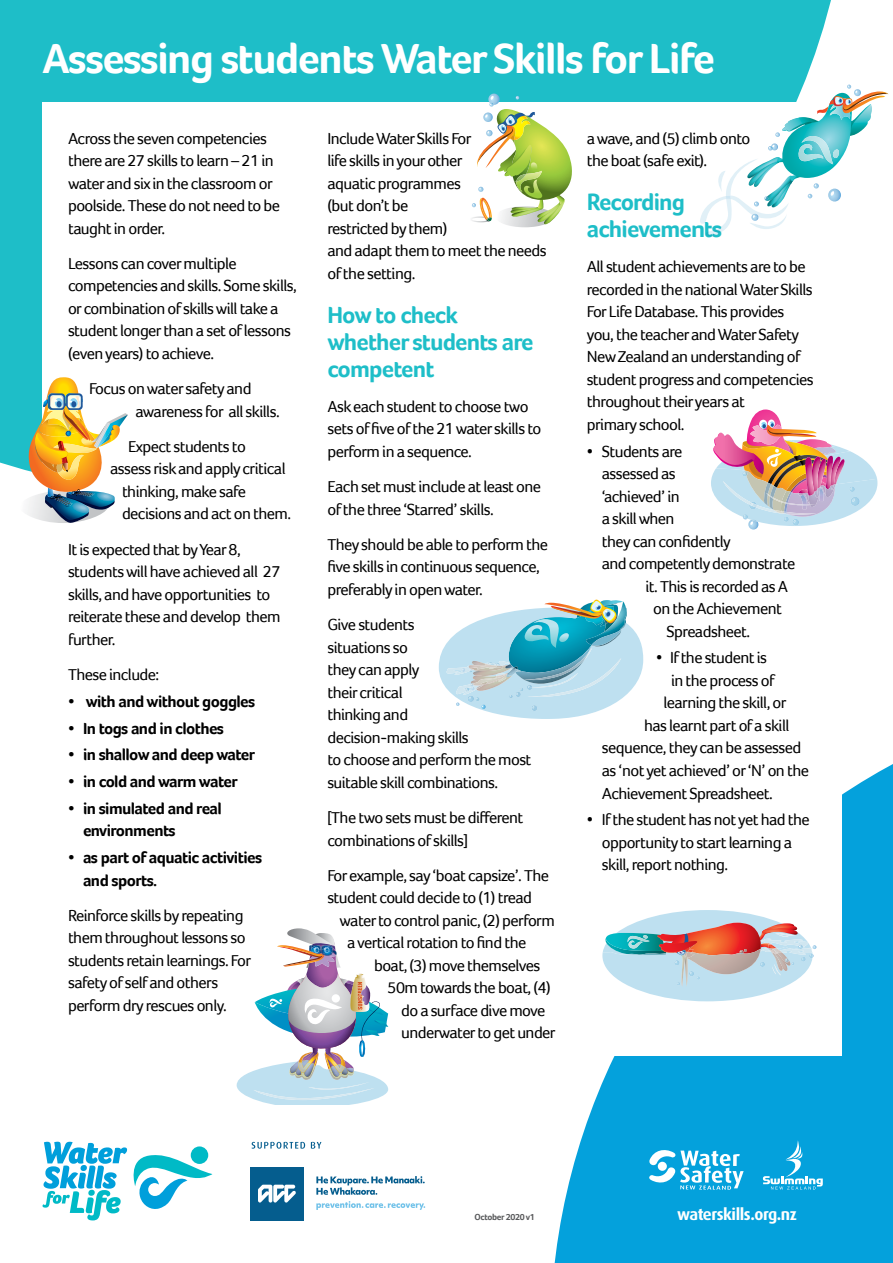
<style>
.page{position:relative;width:893px;height:1263px;background:#fff}
.page>*{position:absolute;margin:0;border:0;box-sizing:border-box;transform-origin:0 0}
.t1{font:700 43.35px "Foco";letter-spacing:-.035em;color:#fff}
.t2{font:700 24px/27px "Foco";letter-spacing:-.035em;color:#1ebec8}
.t3{font:16.5px/22.5px "Foco";letter-spacing:-.035em;color:#000}
.t4{font:700 16.5px/22.5px "Foco";letter-spacing:-.035em;color:#000}
.t5{font:700 16.2px "Dax";letter-spacing:-.03em;color:#fff}
.t6{font:700 9px "Foco";letter-spacing:-.035em;color:#58595b}
</style>
<div class="page">
<svg style="left:252px;top:1142px;width:69px;height:7px"></svg>
<svg style="left:43px;top:1142px;width:169px;height:78px"></svg>
<svg style="left:316px;top:1176px;width:109px;height:19px"></svg>
<div style="left:250px;top:1167px;width:54px;height:53px;background:#055d8e"></div>
<svg style="left:316px;top:1201px;width:109px;height:9px"></svg>
<svg style="left:258px;top:1185px;width:38px;height:17px"></svg>
<div style="left:0;top:0;width:831px;height:469px;background:#1ebec8"></div>
<svg style="left:554px;top:764px;width:339px;height:499px;background:#17a8de"></svg>
<div style="left:43px;top:102px;width:799px;height:953px;background:#fff"></div>
<svg style="left:647px;top:1147px;width:97px;height:43px"></svg>
<svg style="left:763px;top:1140px;width:60px;height:49px;background:#2aafe1"></svg>
<img style="left:20px;top:377px;width:108px;height:146px">
<svg style="left:237px;top:928px;width:151px;height:176px"></svg>
<svg style="left:469px;top:94px;width:109px;height:133px"></svg>
<svg style="left:439px;top:600px;width:204px;height:119px"></svg>
<svg style="left:602px;top:910px;width:214px;height:91px"></svg>
<svg style="left:700px;top:85px;width:188px;height:151px"></svg>
<img style="left:711px;top:409px;width:166px;height:120px">
<h1 class="t1" style="left:42px;top:33px;width:674px">Assessing students Water Skills for Life</h1>
<p class="t3" style="left:68px;top:127px;width:214px">Across the seven competencies there are 27 skills to learn – 21 in water and six in the classroom or poolside. These do not need to be taught in order.</p>
<p class="t3" style="left:68px;top:252px;width:230px">Lessons can cover multiple competencies and skills. Some skills, or combination of skills will take a student longer than a set of lessons (even years) to achieve.</p>
<p class="t3" style="left:136px;top:377px;width:146px;text-indent:-46px">Focus on water safety and awareness for all skills.</p>
<p class="t3" style="left:128px;top:435px;width:119px">Expect students to</p>
<p class="t3" style="left:110px;top:457px;width:177px">assess risk and apply critical</p>
<p class="t3" style="left:122px;top:480px;width:126px">thinking, make safe</p>
<p class="t3" style="left:122px;top:502px;width:171px">decisions and act on them.</p>
<p class="t3" style="left:68px;top:538px;width:214px">It is expected that by Year 8, students will have achieved all 27 skills, and have opportunities to reiterate these and develop them further.</p>
<p class="t3" style="left:68px;top:663px;width:93px">These include:</p>
<p class="t4" style="left:68px;top:690px;width:189px">• with and without goggles</p>
<p class="t4" style="left:68px;top:716px;width:157px">• In togs and in clothes</p>
<p class="t4" style="left:68px;top:743px;width:189px">• in shallow and deep water</p>
<p class="t4" style="left:68px;top:770px;width:171px">• in cold and warm water</p>
<p class="t4" style="left:83px;top:797px;width:140px;text-indent:-15px">• in simulated and real environments</p>
<p class="t4" style="left:83px;top:846px;width:181px;text-indent:-15px">• as part of aquatic activities and sports.</p>
<p class="t3" style="left:68px;top:904px;width:185px">Reinforce skills by repeating them throughout lessons so students retain learnings. For safety of self and others perform dry rescues only.</p>
<p class="t3" style="left:327px;top:127px;width:221px">Include Water Skills For<br>life skills in your other<br>aquatic programmes<br>(but don’t be<br>restricted by them)<br>and adapt them to meet the needs of the setting.</p>
<h2 class="t2" style="left:327px;top:301px;width:208px">How to check whether students are competent</h2>
<p class="t3" style="left:327px;top:395px;width:215px">Ask each student to choose two sets of five of the 21 water skills to perform in a sequence.</p>
<p class="t3" style="left:327px;top:475px;width:215px">Each set must include at least one of the three ‘Starred’ skills.</p>
<p class="t3" style="left:327px;top:533px;width:222px">They should be able to perform the five skills in continuous sequence, preferably in open water.</p>
<p class="t3" style="left:327px;top:613px;width:205px">Give students<br>situations so<br>they can apply<br>their critical<br>thinking and<br>decision-making skills<br>to choose and perform the most suitable skill combinations.</p>
<p class="t3" style="left:327px;top:806px;width:198px">[The two sets must be different combinations of skills]</p>
<p class="t3" style="left:327px;top:864px;width:223px">For example, say ‘boat capsize’. The student could decide to (1) tread</p>
<p class="t3" style="left:347px;top:909px;width:209px;text-indent:-8px">water to control panic, (2) perform a vertical rotation to find the</p>
<p class="t3" style="left:374px;top:954px;width:168px">boat, (3) move themselves</p>
<p class="t3" style="left:388px;top:976px;width:165px">50m towards the boat, (4)</p>
<p class="t3" style="left:401px;top:999px;width:146px">do a surface dive move</p>
<p class="t3" style="left:401px;top:1021px;width:156px">underwater to get under</p>
<p class="t3" style="left:587px;top:127px;width:165px">a wave, and (5) climb onto the boat (safe exit).</p>
<h2 class="t2" style="left:587px;top:188px;width:137px">Recording achievements</h2>
<p class="t3" style="left:587px;top:255px;width:228px">All student achievements are to be recorded in the national Water Skills<br>For Life Database. This provides you, the teacher and Water Safety<br>New Zealand an understanding of student progress and competencies throughout their years at<br>primary school.</p>
<p class="t3" style="left:587px;top:440px;width:97px">• Students are</p>
<p class="t3" style="left:602px;top:462px;width:76px">assessed as</p>
<p class="t3" style="left:602px;top:485px;width:79px">‘achieved’ in</p>
<p class="t3" style="left:602px;top:507px;width:74px">a skill when</p>
<p class="t3" style="left:602px;top:530px;width:131px">they can confidently</p>
<p class="t3" style="left:602px;top:552px;width:195px">and competently demonstrate</p>
<p class="t3" style="left:646px;top:575px;width:144px">it. This is recorded as A</p>
<p class="t3" style="left:653px;top:597px;width:130px">on the Achievement</p>
<p class="t3" style="left:667px;top:620px;width:85px">Spreadsheet.</p>
<p class="t3" style="left:656px;top:646px;width:113px">• If the student is</p>
<p class="t3" style="left:671px;top:669px;width:105px">in the process of</p>
<p class="t3" style="left:664px;top:691px;width:124px">learning the skill, or</p>
<p class="t3" style="left:644px;top:714px;width:147px">has learnt part of a skill</p>
<p class="t3" style="left:602px;top:736px;width:201px">sequence, they can be assessed</p>
<p class="t3" style="left:602px;top:759px;width:209px">as ‘not yet achieved’ or ‘N’ on the</p>
<p class="t3" style="left:602px;top:781px;width:173px">Achievement Spreadsheet.</p>
<p class="t3" style="left:602px;top:808px;width:209px;text-indent:-15px">• If the student has not yet had the opportunity to start learning a skill, report nothing.</p>
<p class="t6" style="left:475px;top:1212px;width:62px">October 2020 v1</p>
<p class="t5" style="left:677px;top:1206px;width:121px">waterskills.org.nz</p>
</div>
